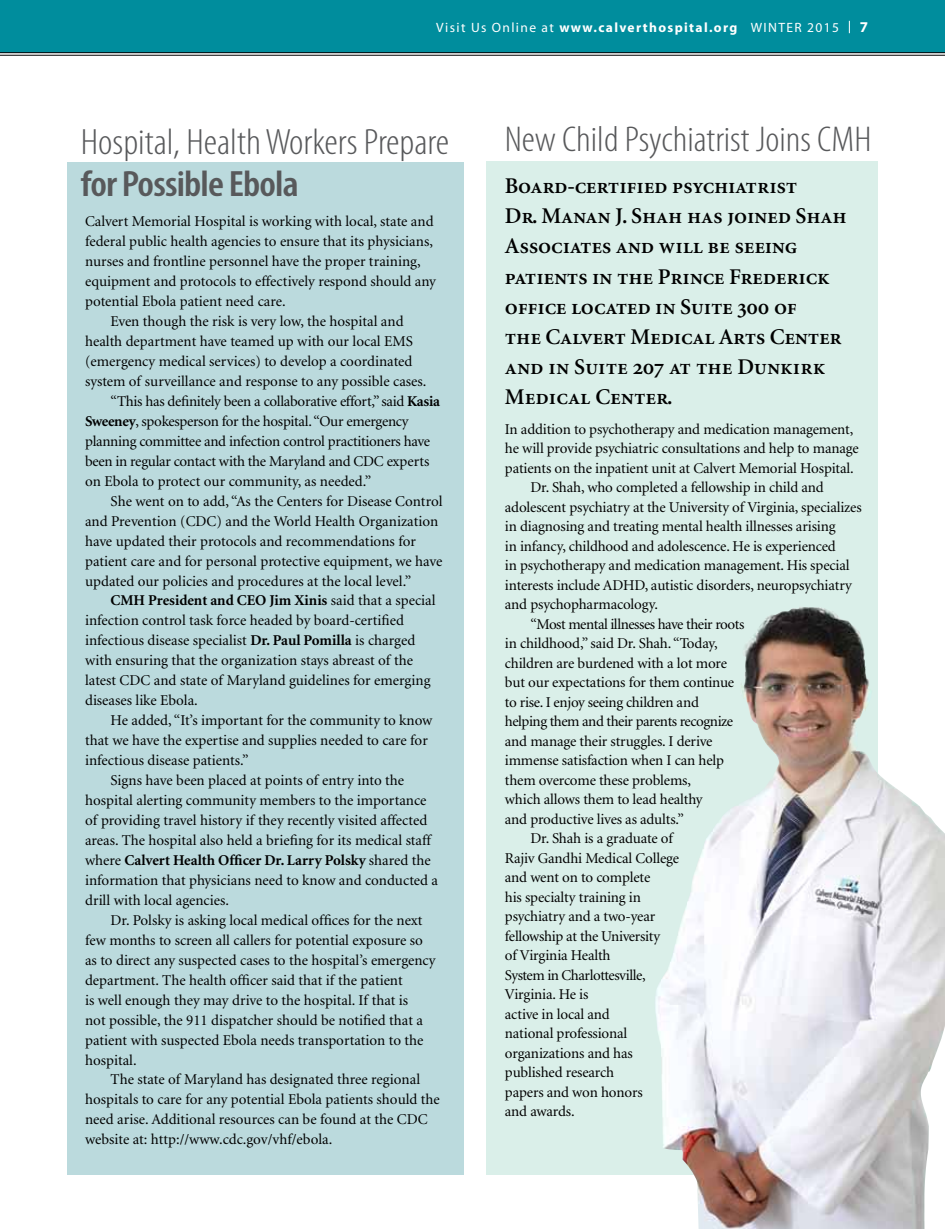
<style>
.page{position:relative;width:945px;height:1229px;background:#fff}
.page>*{position:absolute;margin:0;border:0;box-sizing:border-box;transform-origin:0 0}
.t1{font:300 condensed 36.75px "Myriad Pro";color:#58595b;scale:1.1 1}
.t2{font:600 condensed 36.75px "Myriad Pro";letter-spacing:-.02em;color:#58595b;scale:1.1 1}
.t3{font:300 condensed 36px "Myriad Pro";color:#58595b;scale:1.1 1}
.t4{font:22.5px/30px "Minion Semibold SC";letter-spacing:-.01em;color:#000}
.t5{font:15px "Minion";letter-spacing:-.005em;color:#000}
.t6{font:15px "Minion";letter-spacing:-.03em;color:#000}
.t7{font:700 15px "Minion";color:#000}
.t8{font:700 15px "Myriad";color:#fff}
.t9{font:13.5px "Myriad";letter-spacing:.1em;color:#fff}
.s1{font-weight:700}
.s2{font-weight:400}
</style>
<div class="page">
<div style="left:0;top:0;width:945px;height:52px;background:#008d9d"></div>
<hr style="left:0;top:52px;width:945px;height:1px;background:#000">
<hr style="left:0;top:55px;width:945px;height:1px;background:#000">
<svg style="left:849px;top:21px;width:1px;height:12px"></svg>
<div style="left:486px;top:161px;width:392px;height:1014px;background:#daefe9"></div>
<div style="left:68px;top:162px;width:396px;height:1012px;background:#bbdadd"></div>
<img style="left:655px;top:608px;width:290px;height:620px">
<p class="t9" style="left:436px;top:20px;width:404px">Visit Us Online at <span class="s1">www.calverthospital.org</span> WINTER 2015</p>
<p class="t8" style="left:860px;top:19px;width:10px">7</p>
<h1 class="t1" style="left:81px;top:120px;width:336px">Hospital, Health Workers Prepare</h1>
<h1 class="t2" style="left:81px;top:161px;width:200px">for Possible Ebola</h1>
<p class="t5" style="left:85px;top:214px;width:350px">Calvert Memorial Hospital is working with local, state and</p>
<p class="t5" style="left:85px;top:234px;width:349px">federal public health agencies to ensure that its physicians,</p>
<p class="t5" style="left:85px;top:254px;width:337px">nurses and frontline personnel have the proper training,</p>
<p class="t5" style="left:85px;top:274px;width:352px">equipment and protocols to effectively respond should any</p>
<p class="t5" style="left:85px;top:294px;width:202px">potential Ebola patient need care.</p>
<p class="t5" style="left:111px;top:314px;width:295px">Even though the risk is very low, the hospital and</p>
<p class="t5" style="left:85px;top:334px;width:329px">health department have teamed up with our local EMS</p>
<p class="t5" style="left:85px;top:354px;width:329px">(emergency medical services) to develop a coordinated</p>
<p class="t5" style="left:85px;top:374px;width:343px">system of surveillance and response to any possible cases.</p>
<p class="t5" style="left:111px;top:394px;width:331px">“This has definitely been a collaborative effort,” said <span class="s1">Kasia</span></p>
<p class="t5" style="left:85px;top:414px;width:325px"><span class="s1">Sweeney</span>, spokesperson for the hospital. “Our emergency</p>
<p class="t5" style="left:85px;top:433px;width:347px">planning committee and infection control practitioners have</p>
<p class="t5" style="left:85px;top:453px;width:346px">been in regular contact with the Maryland and CDC experts</p>
<p class="t5" style="left:85px;top:473px;width:288px">on Ebola to protect our community, as needed.”</p>
<p class="t5" style="left:111px;top:493px;width:333px">She went on to add, “As the Centers for Disease Control</p>
<p class="t5" style="left:85px;top:513px;width:355px">and Prevention (CDC) and the World Health Organization</p>
<p class="t5" style="left:85px;top:533px;width:332px">have updated their protocols and recommendations for</p>
<p class="t5" style="left:85px;top:553px;width:359px">patient care and for personal protective equipment, we have</p>
<p class="t5" style="left:85px;top:573px;width:328px">updated our policies and procedures at the local level.”</p>
<p class="t7" style="left:111px;top:593px;width:327px">CMH President and CEO Jim Xinis <span class="s2">said that a special</span></p>
<p class="t5" style="left:85px;top:613px;width:321px">infection control task force headed by board-certified</p>
<p class="t5" style="left:85px;top:633px;width:332px">infectious disease specialist <span class="s1">Dr. Paul Pomilla</span> is charged</p>
<p class="t5" style="left:85px;top:653px;width:330px">with ensuring that the organization stays abreast of the</p>
<p class="t5" style="left:85px;top:673px;width:347px">latest CDC and state of Maryland guidelines for emerging</p>
<p class="t5" style="left:85px;top:693px;width:114px">diseases like Ebola.</p>
<p class="t5" style="left:111px;top:713px;width:323px">He added, “It’s important for the community to know</p>
<p class="t5" style="left:85px;top:733px;width:344px">that we have the expertise and supplies needed to care for</p>
<p class="t5" style="left:85px;top:753px;width:165px">infectious disease patients.”</p>
<p class="t5" style="left:111px;top:773px;width:295px">Signs have been placed at points of entry into the</p>
<p class="t5" style="left:85px;top:793px;width:343px">hospital alerting community members to the importance</p>
<p class="t5" style="left:85px;top:813px;width:344px">of providing travel history if they recently visited affected</p>
<p class="t5" style="left:85px;top:832px;width:347px">areas. The hospital also held a briefing for its medical staff</p>
<p class="t7" style="left:85px;top:852px;width:347px"><span class="s2">where</span> Calvert Health Officer Dr. Larry Polsky <span class="s2">shared the</span></p>
<p class="t5" style="left:85px;top:872px;width:355px">information that physicians need to know and conducted a</p>
<p class="t5" style="left:85px;top:892px;width:146px">drill with local agencies.</p>
<p class="t5" style="left:111px;top:912px;width:313px">Dr. Polsky is asking local medical offices for the next</p>
<p class="t5" style="left:85px;top:932px;width:339px">few months to screen all callers for potential exposure so</p>
<p class="t5" style="left:85px;top:952px;width:352px">as to direct any suspected cases to the hospital’s emergency</p>
<p class="t5" style="left:85px;top:972px;width:319px">department. The health officer said that if the patient</p>
<p class="t5" style="left:85px;top:992px;width:325px">is well enough they may drive to the hospital. If that is</p>
<p class="t5" style="left:85px;top:1012px;width:339px">not possible, the 911 dispatcher should be notified that a</p>
<p class="t5" style="left:85px;top:1032px;width:340px">patient with suspected Ebola needs transportation to the</p>
<p class="t5" style="left:85px;top:1052px;width:53px">hospital.</p>
<p class="t5" style="left:111px;top:1072px;width:311px">The state of Maryland has designated three regional</p>
<p class="t5" style="left:85px;top:1092px;width:356px">hospitals to care for any potential Ebola patients should the</p>
<p class="t5" style="left:85px;top:1112px;width:344px">need arise. Additional resources can be found at the CDC</p>
<p class="t5" style="left:85px;top:1132px;width:249px">website at: http://www.cdc.gov/vhf/ebola.</p>
<h2 class="t3" style="left:505px;top:118px;width:335px">New Child Psychiatrist Joins CMH</h2>
<h3 class="t4" style="left:505px;top:172px;width:343px">Board-certified psychiatrist<br>Dr. Manan J. Shah has joined Shah<br>Associates and will be seeing patients in the Prince Frederick office located in Suite 300 of<br>the Calvert Medical Arts Center and in Suite 207 at the Dunkirk<br>Medical Center.</h3>
<p class="t5" style="left:505px;top:421px;width:350px">In addition to psychotherapy and medication management,</p>
<p class="t5" style="left:505px;top:441px;width:355px">he will provide psychiatric consultations and help to manage</p>
<p class="t5" style="left:505px;top:460px;width:350px">patients on the inpatient unit at Calvert Memorial Hospital.</p>
<p class="t5" style="left:530px;top:480px;width:295px">Dr. Shah, who completed a fellowship in child and</p>
<p class="t5" style="left:505px;top:499px;width:358px">adolescent psychiatry at the University of Virginia, specializes</p>
<p class="t5" style="left:505px;top:519px;width:332px">in diagnosing and treating mental health illnesses arising</p>
<p class="t5" style="left:505px;top:538px;width:332px">in infancy, childhood and adolescence. He is experienced</p>
<p class="t5" style="left:505px;top:558px;width:346px">in psychotherapy and medication management. His special</p>
<p class="t5" style="left:505px;top:577px;width:348px">interests include ADHD, autistic disorders, neuropsychiatry</p>
<p class="t5" style="left:505px;top:597px;width:155px">and psychopharmacology.</p>
<p class="t6" style="left:530px;top:616px;width:215px">“Most mental illnesses have their roots</p>
<p class="t5" style="left:505px;top:636px;width:214px">in childhood,” said Dr. Shah. “Today,</p>
<p class="t5" style="left:505px;top:655px;width:224px">children are burdened with a lot more</p>
<p class="t5" style="left:505px;top:675px;width:231px">but our expectations for them continue</p>
<p class="t5" style="left:505px;top:694px;width:196px">to rise. I enjoy seeing children and</p>
<p class="t6" style="left:505px;top:714px;width:230px">helping them and their parents recognize</p>
<p class="t5" style="left:505px;top:733px;width:209px">and manage their struggles. I derive</p>
<p class="t5" style="left:505px;top:753px;width:221px">immense satisfaction when I can help</p>
<p class="t5" style="left:505px;top:772px;width:188px">them overcome these problems,</p>
<p class="t5" style="left:505px;top:792px;width:199px">which allows them to lead healthy</p>
<p class="t5" style="left:505px;top:811px;width:180px">and productive lives as adults.”</p>
<p class="t5" style="left:530px;top:831px;width:144px">Dr. Shah is a graduate of</p>
<p class="t5" style="left:505px;top:850px;width:176px">Rajiv Gandhi Medical College</p>
<p class="t5" style="left:505px;top:870px;width:147px">and went on to complete</p>
<p class="t5" style="left:505px;top:889px;width:138px">his specialty training in</p>
<p class="t5" style="left:505px;top:909px;width:152px">psychiatry and a two-year</p>
<p class="t5" style="left:505px;top:928px;width:157px">fellowship at the University</p>
<p class="t5" style="left:505px;top:948px;width:107px">of Virginia Health</p>
<p class="t6" style="left:505px;top:967px;width:142px">System in Charlottesville,</p>
<p class="t5" style="left:505px;top:987px;width:85px">Virginia. He is</p>
<p class="t5" style="left:505px;top:1006px;width:106px">active in local and</p>
<p class="t5" style="left:505px;top:1026px;width:124px">national professional</p>
<p class="t5" style="left:505px;top:1045px;width:129px">organizations and has</p>
<p class="t5" style="left:505px;top:1065px;width:111px">published research</p>
<p class="t5" style="left:505px;top:1084px;width:139px">papers and won honors</p>
<p class="t5" style="left:505px;top:1104px;width:71px">and awards.</p>
</div>
